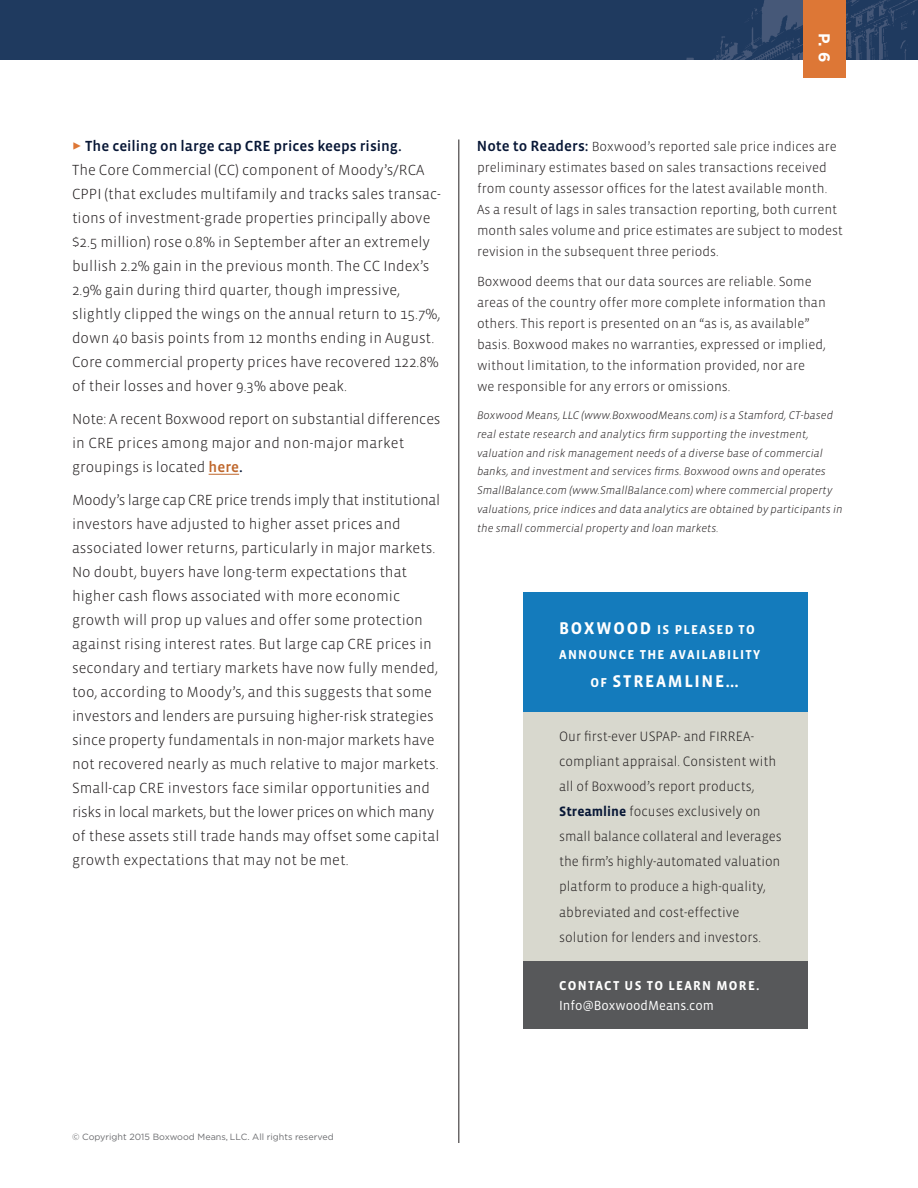
<style>
.page{position:relative;width:918px;height:1188px;background:#fff}
.page>*{position:absolute;margin:0;border:0;box-sizing:border-box;transform-origin:0 0}
.t1{font:700 17.4px "Vista Sans";letter-spacing:.1em;color:#fff}
.t2{font:700 15.75px "Gotham";color:#fff}
.t3{font:300 15px/24px "Vista Sans";color:#231f20}
.t4{font:15px "Vista Sans Med";color:#081736}
.t5{font:300 13.95px/25px "Vista Sans";color:#231f20}
.t6{font:300 13.5px/21px "Vista Sans";color:#231f20}
.t7{font:13.5px "Vista Sans";color:#fff}
.t8{font:700 13.2px/25px "Vista Sans";letter-spacing:.1em;color:#fff}
.t9{font:italic 300 11.25px/18.8px "Vista Sans";color:#231f20}
.t10{font:9px "Gotham";color:#6c6d70}
.s1{color:#dd7736}
.s2{font-family:"Vista Sans Med";font-weight:400;color:#bf672c}
.s3{font-family:"Vista Sans Med";font-weight:400;color:#081736}
.s4{font-family:"Vista Sans Med";font-weight:400;font-size:15px;color:#081736}
.s5{font-size:17.4px}
.s6{font-size:13.2px}
.s7{font-weight:700;color:#081736}
</style>
<div class="page">
<div style="left:0;top:0;width:918px;height:59px;background:#1f3a5f"></div>
<hr style="left:459px;top:140px;width:1px;height:1003px;background:#231f20">
<div style="left:804px;top:0;width:42px;height:77px;background:#dd7736"></div>
<hr style="left:209px;top:474px;width:30px;height:1px;background:#bf672c">
<div style="left:523px;top:596px;width:284px;height:413px;background:#d8d8ce"></div>
<div style="left:523px;top:592px;width:284px;height:120px;background:#147bbc"></div>
<div style="left:523px;top:962px;width:284px;height:67px;background:#57585a"></div>
<p class="t4" style="left:72px;top:139px;width:331px"><span class="s1">✓</span> The ceiling on large cap CRE prices keeps rising.</p>
<p class="t3" style="left:72px;top:159px;width:370px">The Core Commercial (CC) component of Moody’s/RCA CPPI (that excludes multifamily and tracks sales transac&shy;tions of investment-grade properties principally above $2.5 million) rose 0.8% in September after an extremely bullish 2.2% gain in the previous month. The CC Index’s 2.9% gain during third quarter, though impressive, slightly clipped the wings on the annual return to 15.7%, down 40 basis points from 12 months ending in August.<br>Core commercial property prices have recovered 122.8% of their losses and hover 9.3% above peak.</p>
<p class="t3" style="left:72px;top:408px;width:370px">Note: A recent Boxwood report on substantial differences in CRE prices among major and non-major market groupings is located <span class="s2">here</span><span class="s3">.</span></p>
<p class="t3" style="left:72px;top:489px;width:370px">Moody’s large cap CRE price trends imply that institutional investors have adjusted to higher asset prices and associated lower returns, particularly in major markets.<br>No doubt, buyers have long-term expectations that higher cash flows associated with more economic growth will prop up values and offer some protection against rising interest rates. But large cap CRE prices in secondary and tertiary markets have now fully mended, too, according to Moody’s, and this suggests that some investors and lenders are pursuing higher-risk strategies since property fundamentals in non-major markets have not recovered nearly as much relative to major markets.<br>Small-cap CRE investors face similar opportunities and risks in local markets, but the lower prices on which many of these assets still trade hands may offset some capital growth expectations that may not be met.</p>
<p class="t2" style="left:834px;top:33px;width:30px;rotate:90deg">P. 6</p>
<p class="t6" style="left:477px;top:137px;width:367px"><span class="s4">Note to Readers:</span> Boxwood’s reported sale price indices are preliminary estimates based on sales transactions received from county assessor offices for the latest available month.<br>As a result of lags in sales transaction reporting, both current month sales volume and price estimates are subject to modest revision in the subsequent three periods.</p>
<p class="t6" style="left:477px;top:272px;width:350px">Boxwood deems that our data sources are reliable. Some areas of the country offer more complete information than others. This report is presented on an “as is, as available” basis. Boxwood makes no warranties, expressed or implied, without limitation, to the information provided, nor are<br>we responsible for any errors or omissions.</p>
<p class="t9" style="left:477px;top:406px;width:367px">Boxwood Means, LLC (www.BoxwoodMeans.com) is a Stamford, CT-based real estate research and analytics firm supporting the investment, valuation and risk management needs of a diverse base of commercial banks, and investment and services firms. Boxwood owns and operates SmallBalance.com (www.SmallBalance.com) where commercial property valuations, price indices and data analytics are obtained by participants in the small commercial property and loan markets.</p>
<p class="t8" style="left:559px;top:618px;width:202px"><span class="s5">BOXWOOD</span> IS PLEASED TO<br>ANNOUNCE THE AVAILABILITY</p>
<p class="t1" style="left:590px;top:672px;width:105px"><span class="s6">OF</span> STREAMLINE</p>
<p class="t1" style="left:726px;top:672px;width:14px">…</p>
<p class="t5" style="left:559px;top:724px;width:224px">Our first-ever USPAP- and FIRREA&shy;compliant appraisal. Consistent with all of Boxwood’s report products, <span class="s7">STREAMLINE</span> focuses exclusively on small balance collateral and leverages the firm’s highly-automated valuation platform to produce a high-quality, abbreviated and cost-effective solution for lenders and investors.</p>
<p class="t8" style="left:559px;top:973px;width:202px">CONTACT US TO LEARN MORE.</p>
<p class="t7" style="left:559px;top:998px;width:156px">Info@BoxwoodMeans.com</p>
<p class="t10" style="left:72px;top:1132px;width:263px">© Copyright 2015 Boxwood Means, LLC. All rights reserved</p>
</div>
